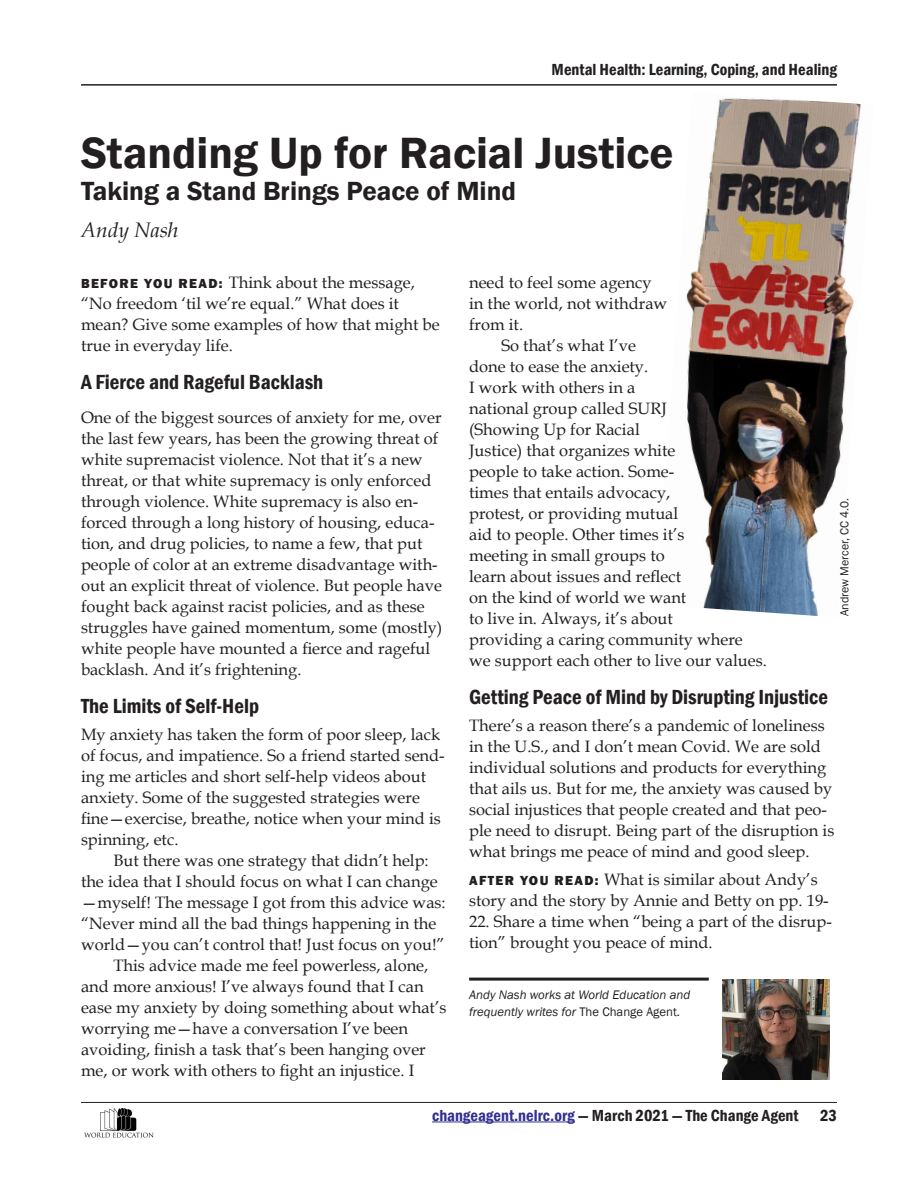
<style>
.page{position:relative;width:918px;height:1188px;background:#fff}
.page>*{position:absolute;margin:0;border:0;box-sizing:border-box;transform-origin:0 0}
.Headline_use{font:600 45px "Franklin Gothic";color:#231f20}
.Headline_use_subtitl{font:600 27px "Franklin Gothic";color:#231f20}
.heading_1{font:600 condensed 21px "Franklin Gothic";color:#231f20}
.Byline{font:italic 21px "Book Antiqua";color:#231f20}
.Body_Text_No_Indent{font:16.5px/21px "Book Antiqua";color:#231f20}
.Body_Text{font:16.5px/21px "Book Antiqua";color:#231f20}
.t1{font:600 condensed 16.5px "Franklin Gothic";color:#231f20}
.bio{font:italic 12.75px/16.5px "Franklin Gothic";color:#231f20}
.Source_cite{font:12px "Franklin Gothic";color:#231f20}
.s1{font-family:"Franklin Gothic";font-weight:800;font-size:13.5px}
.s2{font-style:normal}
.s3{color:#323092}
</style>
<div class="page">
<hr style="left:432px;top:1122px;width:143px;height:1px;background:#323092">
<hr style="left:81px;top:84px;width:756px;height:2px;background:#231f20">
<hr style="left:81px;top:1102px;width:756px;height:1px;background:#231f20">
<img style="left:686px;top:98px;width:175px;height:518px">
<hr style="left:469px;top:978px;width:240px;height:3px;background:#231f20">
<img style="left:84px;top:1108px;width:70px;height:30px">
<img style="left:722px;top:980px;width:108px;height:100px">
<p class="t1" style="left:552px;top:58px;width:287px">Mental Health: Learning, Coping, and Healing</p>
<p class="Headline_use" style="left:81px;top:125px;width:594px">Standing Up for Racial Justice</p>
<p class="Headline_use_subtitl" style="left:81px;top:174px;width:437px">Taking a Stand Brings Peace of Mind</p>
<p class="Byline" style="left:81px;top:216px;width:99px">Andy Nash</p>
<p class="Body_Text" style="left:469px;top:272px;width:200px">need to feel some agency in the world, not withdraw from it.</p>
<p class="Body_Text" style="left:469px;top:335px;width:299px;text-indent:32px">So that’s what I’ve<br>done to ease the anxiety.<br>I work with others in a<br>national group called SURJ<br>(Showing Up for Racial<br>Justice) that organizes white<br>people to take action. Some-<br>times that entails advocacy,<br>protest, or providing mutual<br>aid to people. Other times it’s<br>meeting in small groups to<br>learn about issues and reflect<br>on the kind of world we want<br>to live in. Always, it’s about<br>providing a caring community where we support each other to live our values.</p>
<p class="heading_1" style="left:469px;top:683px;width:361px">Getting Peace of Mind by Disrupting Injustice</p>
<p class="Body_Text_No_Indent" style="left:469px;top:715px;width:367px">There’s a reason there’s a pandemic of loneliness in the U.S., and I don’t mean Covid. We are sold individual solutions and products for everything that ails us. But for me, the anxiety was caused by social injustices that people created and that peo&shy;ple need to disrupt. Being part of the disruption is what brings me peace of mind and good sleep.</p>
<p class="Body_Text_No_Indent" style="left:469px;top:869px;width:361px"><span class="s1">AFTER YOU READ:</span> What is similar about Andy’s story and the story by Annie and Betty on pp. 19-</p>
<p class="Body_Text_No_Indent" style="left:469px;top:911px;width:364px">22. Share a time when “being a part of the disrup&shy;tion” brought you peace of mind.</p>
<p class="bio" style="left:469px;top:987px;width:223px">Andy Nash works at World Education and frequently writes for <span class="s2">The Change Agent</span>.</p>
<p class="Body_Text_No_Indent" style="left:81px;top:272px;width:360px"><span class="s1">BEFORE YOU READ:</span> Think about the message, “No freedom ‘til we’re equal.” What does it mean? Give some examples of how that might be true in everyday life.</p>
<p class="heading_1" style="left:81px;top:368px;width:244px">A Fierce and Rageful Backlash</p>
<p class="Body_Text_No_Indent" style="left:81px;top:407px;width:363px">One of the biggest sources of anxiety for me, over the last few years, has been the growing threat of white supremacist violence. Not that it’s a new threat, or that white supremacy is only enforced through violence. White supremacy is also en&shy;forced through a long history of housing, educa&shy;tion, and drug policies, to name a few, that put people of color at an extreme disadvantage with&shy;out an explicit threat of violence. But people have fought back against racist policies, and as these struggles have gained momentum, some (mostly) white people have mounted a fierce and rageful backlash. And it’s frightening.</p>
<p class="heading_1" style="left:81px;top:692px;width:180px">The Limits of Self-Help</p>
<p class="Body_Text_No_Indent" style="left:81px;top:724px;width:365px">My anxiety has taken the form of poor sleep, lack of focus, and impatience. So a friend started send&shy;ing me articles and short self-help videos about anxiety. Some of the suggested strategies were fine—exercise, breathe, notice when your mind is spinning, etc.</p>
<p class="Body_Text" style="left:81px;top:850px;width:366px;text-indent:32px">But there was one strategy that didn’t help: the idea that I should focus on what I can change —myself! The message I got from this advice was: “Never mind all the bad things happening in the world—you can’t control that! Just focus on you!”</p>
<p class="Body_Text" style="left:81px;top:955px;width:367px;text-indent:32px">This advice made me feel powerless, alone, and more anxious! I’ve always found that I can ease my anxiety by doing something about what’s worrying me—have a conversation I’ve been avoiding, finish a task that’s been hanging over me, or work with others to fight an injustice. I</p>
<p class="Source_cite" style="left:837px;top:616px;width:120px;rotate:-90deg">Andrew Mercer, CC 4.0.</p>
<p class="t1" style="left:432px;top:1104px;width:368px"><span class="s3">changeagent.nelrc.org</span> — March 2021 — The Change Agent</p>
<p class="t1" style="left:820px;top:1104px;width:18px">23</p>
</div>
